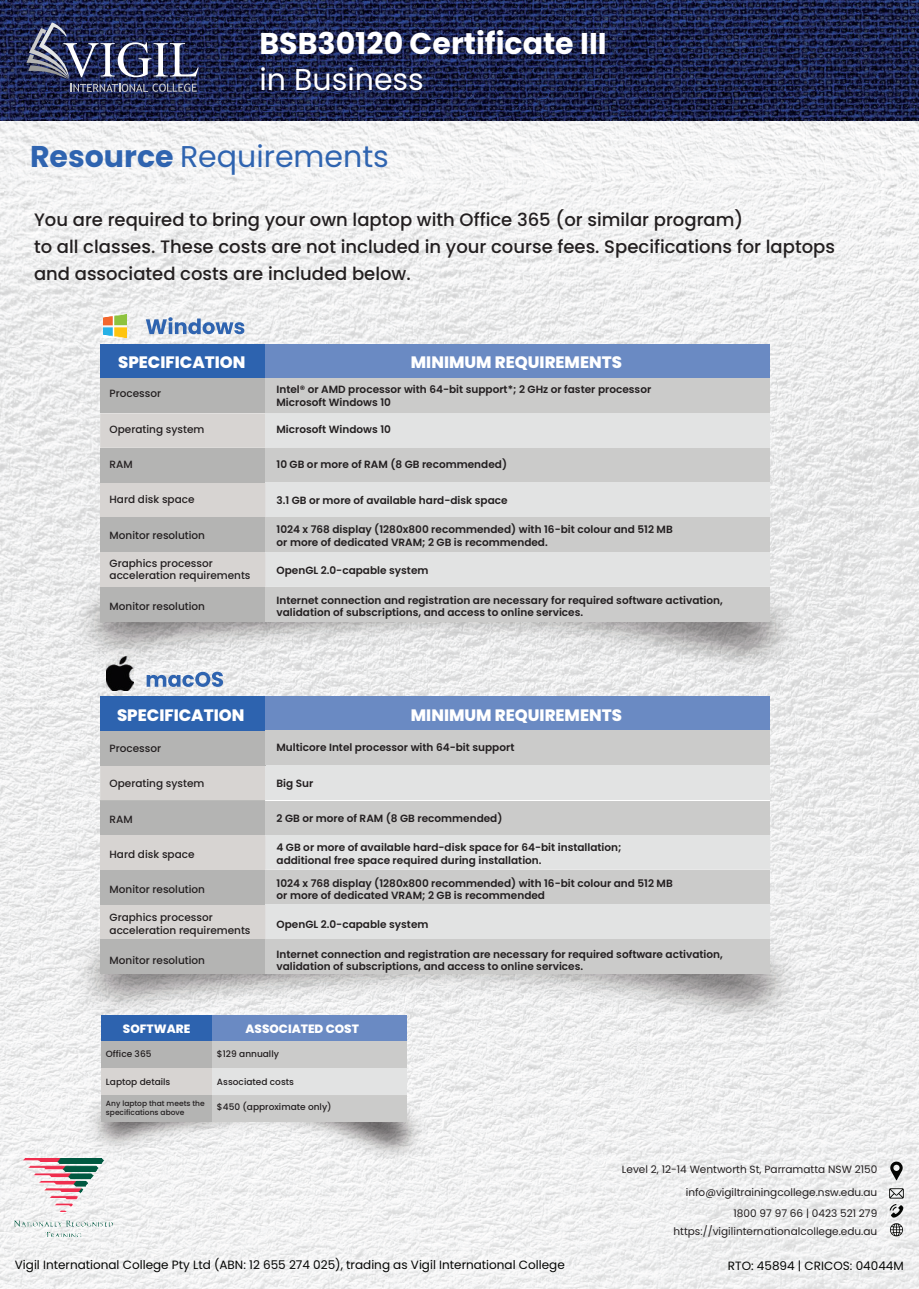
<style>
.page{position:relative;width:919px;height:1289px;background:#fff}
.page>*{position:absolute;margin:0;border:0;box-sizing:border-box;transform-origin:0 0}
.t1{font:700 30px "Poppins";color:#fff}
.t2{font:30px "Poppins";color:#2f64b0}
.t3{font:30px "Poppins";color:#fff}
.t4{font:500 18px/27px "Poppins";color:#231f20}
.t5{font:800 16.5px "Poppins";color:#fff}
.t6{font:12px "Poppins";color:#040503}
.t7{font:800 12px "Poppins";color:#fff}
.t8{font:600 10.5px/12.6px "Poppins";color:#231f20}
.t9{font:500 10.5px/12.6px "Poppins";color:#231f20}
.t10{font:10.5px/21.3px "Poppins";color:#231f20;text-align:right}
.t11{font:500 9px "Poppins";color:#231f20}
.t12{font:500 7.5px/9px "Poppins";color:#231f20}
.s1{font-weight:700}
</style>
<div class="page">
<img style="left:0;top:120px;width:918px;height:1168px">
<img style="left:47px;top:534px;width:776px;height:157px">
<div style="left:100px;top:344px;width:166px;height:34px;background:#2d63af"></div>
<div style="left:266px;top:344px;width:504px;height:34px;background:#6a8ac3"></div>
<div style="left:100px;top:448px;width:166px;height:34px;background:#b4b4b3"></div>
<div style="left:266px;top:448px;width:504px;height:34px;background:#cbcbca"></div>
<hr style="left:266px;top:448px;width:504px;height:1px;background:#fff">
<div style="left:100px;top:413px;width:166px;height:35px;background:#d7d4d2"></div>
<div style="left:266px;top:413px;width:504px;height:35px;background:#e2e3e3"></div>
<div style="left:100px;top:483px;width:166px;height:34px;background:#d7d4d2"></div>
<div style="left:266px;top:484px;width:504px;height:33px;background:#e2e3e3"></div>
<hr style="left:266px;top:483px;width:504px;height:1px;background:#e2e3e3">
<div style="left:100px;top:517px;width:166px;height:35px;background:#b4b4b3"></div>
<div style="left:266px;top:517px;width:504px;height:35px;background:#cbcbca"></div>
<div style="left:100px;top:552px;width:166px;height:35px;background:#d7d4d2"></div>
<div style="left:266px;top:553px;width:504px;height:34px;background:#e2e3e3"></div>
<hr style="left:266px;top:552px;width:504px;height:1px;background:#e2e3e3">
<div style="left:100px;top:587px;width:166px;height:34px;background:#b4b4b3"></div>
<div style="left:266px;top:587px;width:504px;height:34px;background:#cbcbca"></div>
<div style="left:100px;top:378px;width:166px;height:35px;background:#b4b4b3"></div>
<div style="left:266px;top:378px;width:504px;height:35px;background:#cbcbca"></div>
<img style="left:103px;top:314px;width:23px;height:23px">
<svg style="left:146px;top:317px;width:98px;height:17px"></svg>
<img style="left:47px;top:887px;width:776px;height:157px">
<div style="left:100px;top:696px;width:166px;height:34px;background:#2d63af"></div>
<div style="left:266px;top:696px;width:504px;height:34px;background:#6a8ac3"></div>
<div style="left:100px;top:800px;width:166px;height:35px;background:#b4b4b3"></div>
<div style="left:266px;top:800px;width:504px;height:35px;background:#cbcbca"></div>
<hr style="left:266px;top:800px;width:504px;height:1px;background:#fff">
<div style="left:100px;top:765px;width:166px;height:35px;background:#d7d4d2"></div>
<div style="left:266px;top:765px;width:504px;height:35px;background:#e2e3e3"></div>
<div style="left:100px;top:835px;width:166px;height:34px;background:#d7d4d2"></div>
<div style="left:266px;top:836px;width:504px;height:33px;background:#e2e3e3"></div>
<hr style="left:266px;top:835px;width:504px;height:1px;background:#e2e3e3">
<div style="left:100px;top:870px;width:166px;height:34px;background:#b4b4b3"></div>
<div style="left:266px;top:869px;width:504px;height:35px;background:#cbcbca"></div>
<div style="left:100px;top:904px;width:166px;height:35px;background:#d7d4d2"></div>
<div style="left:266px;top:905px;width:504px;height:34px;background:#e2e3e3"></div>
<hr style="left:266px;top:904px;width:504px;height:1px;background:#e2e3e3">
<div style="left:100px;top:939px;width:166px;height:35px;background:#b4b4b3"></div>
<div style="left:266px;top:939px;width:504px;height:35px;background:#cbcbca"></div>
<div style="left:100px;top:731px;width:166px;height:34px;background:#b4b4b3"></div>
<div style="left:266px;top:730px;width:504px;height:35px;background:#cbcbca"></div>
<svg style="left:147px;top:671px;width:76px;height:16px"></svg>
<img style="left:106px;top:657px;width:27px;height:33px">
<img style="left:53px;top:1035px;width:403px;height:158px">
<div style="left:101px;top:1014px;width:111px;height:27px;background:#2d63af"></div>
<div style="left:212px;top:1014px;width:195px;height:27px;background:#6a8ac3"></div>
<div style="left:101px;top:1095px;width:111px;height:26px;background:#b4b4b3"></div>
<div style="left:212px;top:1095px;width:195px;height:26px;background:#cbcbca"></div>
<div style="left:101px;top:1068px;width:111px;height:27px;background:#d7d4d2"></div>
<div style="left:212px;top:1068px;width:195px;height:27px;background:#e2e3e3"></div>
<div style="left:101px;top:1041px;width:111px;height:27px;background:#b4b4b3"></div>
<div style="left:212px;top:1041px;width:195px;height:27px;background:#cbcbca"></div>
<img style="left:15px;top:1158px;width:98px;height:78px">
<svg style="left:889px;top:1188px;width:14px;height:48px"></svg>
<svg style="left:890px;top:1161px;width:12px;height:19px"></svg>
<img style="left:0;top:0;width:918px;height:120px">
<svg style="left:26px;top:22px;width:173px;height:70px;background:#42496b"></svg>
<h1 class="t1" style="left:259px;top:30px;width:348px">BSB30120 Certificate III</h1>
<h1 class="t3" style="left:259px;top:62px;width:166px">in Business</h1>
<h1 class="t2" style="left:30px;top:139px;width:360px"><span class="s1">Resource</span> Requirements</h1>
<h2 class="t4" style="left:34px;top:206px;width:802px">You are required to bring your own laptop with Office 365 (or similar program)<br>to all classes. These costs are not included in your course fees. Specifications for laptops and associated costs are included below.</h2>
<h3 class="t5" style="left:118px;top:356px;width:129px">SPECIFICATION</h3>
<p class="t9" style="left:109px;top:387px;width:53px">Processor</p>
<p class="t9" style="left:109px;top:423px;width:96px">Operating system</p>
<p class="t9" style="left:109px;top:458px;width:25px">RAM</p>
<p class="t9" style="left:109px;top:493px;width:87px">Hard disk space</p>
<p class="t9" style="left:109px;top:529px;width:97px">Monitor resolution</p>
<p class="t9" style="left:109px;top:557px;width:142px">Graphics processor acceleration requirements</p>
<p class="t9" style="left:109px;top:600px;width:97px">Monitor resolution</p>
<h3 class="t5" style="left:411px;top:356px;width:212px">MINIMUM REQUIREMENTS</h3>
<p class="t8" style="left:276px;top:383px;width:376px">Intel® or AMD processor with 64-bit support*; 2 GHz or faster processor<br>Microsoft Windows 10</p>
<p class="t8" style="left:276px;top:423px;width:116px">Microsoft Windows 10</p>
<p class="t8" style="left:276px;top:458px;width:232px">10 GB or more of RAM (8 GB recommended)</p>
<p class="t8" style="left:276px;top:494px;width:233px">3.1 GB or more of available hard-disk space</p>
<p class="t8" style="left:276px;top:523px;width:397px">1024 x 768 display (1280x800 recommended) with 16-bit colour and 512 MB or more of dedicated VRAM; 2 GB is recommended.</p>
<p class="t8" style="left:276px;top:564px;width:153px">OpenGL 2.0-capable system</p>
<p class="t8" style="left:276px;top:594px;width:447px">Internet connection and registration are necessary for required software activation, validation of subscriptions, and access to online services.</p>
<h3 class="t5" style="left:117px;top:708px;width:129px">SPECIFICATION</h3>
<p class="t9" style="left:109px;top:742px;width:53px">Processor</p>
<p class="t9" style="left:109px;top:777px;width:96px">Operating system</p>
<p class="t9" style="left:109px;top:812px;width:25px">RAM</p>
<p class="t9" style="left:109px;top:848px;width:87px">Hard disk space</p>
<p class="t9" style="left:109px;top:883px;width:97px">Monitor resolution</p>
<p class="t9" style="left:109px;top:911px;width:142px">Graphics processor acceleration requirements</p>
<p class="t9" style="left:109px;top:954px;width:97px">Monitor resolution</p>
<h3 class="t5" style="left:411px;top:708px;width:212px">MINIMUM REQUIREMENTS</h3>
<p class="t8" style="left:276px;top:741px;width:239px">Multicore Intel processor with 64-bit support</p>
<p class="t8" style="left:276px;top:777px;width:38px">Big Sur</p>
<p class="t8" style="left:276px;top:812px;width:227px">2 GB or more of RAM (8 GB recommended)</p>
<p class="t8" style="left:276px;top:841px;width:346px">4 GB or more of available hard-disk space for 64-bit installation; additional free space required during installation.</p>
<p class="t8" style="left:276px;top:877px;width:397px">1024 x 768 display (1280x800 recommended) with 16-bit colour and 512 MB or more of dedicated VRAM; 2 GB is recommended</p>
<p class="t8" style="left:276px;top:918px;width:153px">OpenGL 2.0-capable system</p>
<p class="t8" style="left:276px;top:947px;width:447px">Internet connection and registration are necessary for required software activation, validation of subscriptions, and access to online services.</p>
<p class="t7" style="left:123px;top:1024px;width:69px">SOFTWARE</p>
<p class="t7" style="left:245px;top:1024px;width:115px">ASSOCIATED COST</p>
<p class="t11" style="left:106px;top:1048px;width:47px">Office 365</p>
<p class="t11" style="left:217px;top:1048px;width:63px">$129 annually</p>
<p class="t11" style="left:106px;top:1076px;width:66px">Laptop details</p>
<p class="t11" style="left:217px;top:1076px;width:78px">Associated costs</p>
<p class="t12" style="left:106px;top:1099px;width:100px">Any laptop that meets the specifications above</p>
<p class="t11" style="left:217px;top:1101px;width:116px">$450 (approximate only)</p>
<p class="t10" style="left:622px;top:1158px;width:257px">Level 2, 12-14 Wentworth St, Parramatta NSW 2150</p>
<p class="t10" style="left:685px;top:1181px;width:193px">info@vigiltrainingcollege.nsw.edu.au<br>1800 97 97 66 | 0423 521 279</p>
<p class="t10" style="left:673px;top:1220px;width:205px">https://vigilinternationalcollege.edu.au</p>
<p class="t6" style="left:15px;top:1257px;width:551px">Vigil International College Pty Ltd (ABN: 12 655 274 025), trading as Vigil International College</p>
<p class="t6" style="left:728px;top:1258px;width:177px">RTO: 45894 | CRICOS: 04044M</p>
</div>
